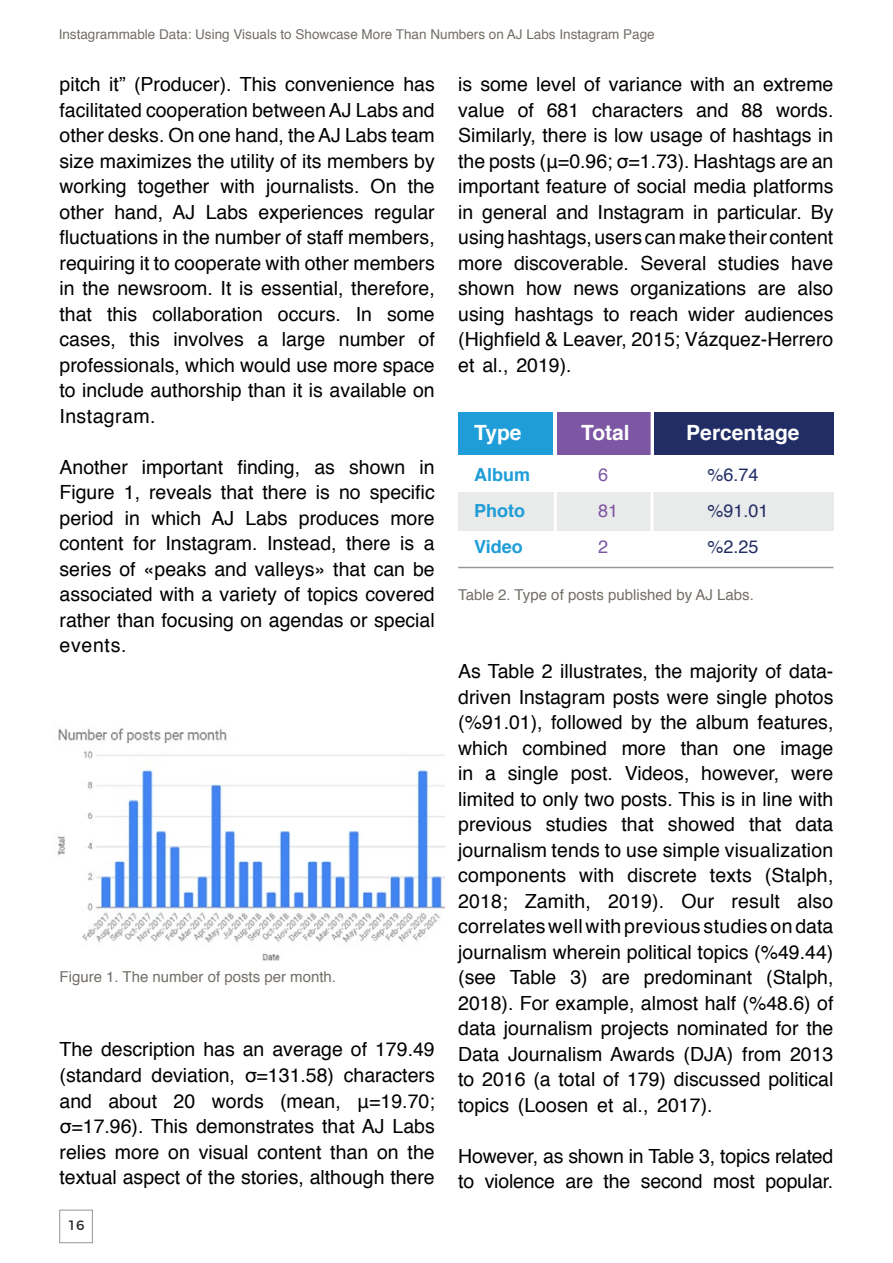
<style>
.page{position:relative;width:893px;height:1263px;background:#fff}
.page>*{position:absolute;margin:0;border:0;box-sizing:border-box;transform-origin:0 0}
.t1{font:700 21px "Helvetica";color:#fff}
.t2{font:19.5px/25.5px "Helvetica";color:#000;text-align:justify}
.t3{font:18px/36px "Helvetica";color:#222d65}
.t4{font:700 18px/36px "Helvetica";color:#1e9dd8}
.t5{font:18px/36px "Helvetica";color:#7d56a4}
.t6{font:15px "Helvetica";color:#736f68}
.t7{font:13.5px "Helvetica";color:#736f68}
.t8{font:13.5px "Montserrat";color:#292829}
</style>
<div class="page">
<div style="left:60px;top:1210px;width:33px;height:33px;border:1px solid #939598"></div>
<img style="left:57px;top:728px;width:387px;height:233px">
<div style="left:458px;top:492px;width:375px;height:39px;background:#e9eaea"></div>
<div style="left:458px;top:412px;width:95px;height:43px;background:#1e9dd8"></div>
<div style="left:557px;top:412px;width:94px;height:43px;background:#7d56a4"></div>
<div style="left:654px;top:412px;width:179px;height:43px;background:#222d65"></div>
<hr style="left:554px;top:412px;width:3px;height:154px;background:#fff">
<hr style="left:651px;top:412px;width:3px;height:154px;background:#fff">
<hr style="left:458px;top:567px;width:375px;height:1px;background:#000">
<p class="t7" style="left:59px;top:24px;width:598px">Instagrammable Data: Using Visuals to Showcase More Than Numbers on AJ Labs Instagram Page</p>
<p class="t2" style="left:60px;top:72px;width:377px">pitch it” (Producer). This convenience has facilitated cooperation between AJ Labs and other desks. On one hand, the AJ Labs team size maximizes the utility of its members by working together with journalists. On the other hand, AJ Labs experiences regular fluctuations in the number of staff members, requiring it to cooperate with other members in the newsroom. It is essential, therefore, that this collaboration occurs. In some cases, this involves a large number of professionals, which would use more space to include authorship than it is available on Instagram.</p>
<p class="t2" style="left:60px;top:455px;width:377px">Another important finding, as shown in Figure 1, reveals that there is no specific period in which AJ Labs produces more content for Instagram. Instead, there is a series of «peaks and valleys» that can be associated with a variety of topics covered rather than focusing on agendas or special events.</p>
<p class="t6" style="left:60px;top:965px;width:278px">Figure 1. The number of posts per month.</p>
<p class="t2" style="left:60px;top:1037px;width:377px">The description has an average of 179.49 (standard deviation, σ=131.58) characters and about 20 words (mean, μ=19.70; σ=17.96). This demonstrates that AJ Labs relies more on visual content than on the textual aspect of the stories, although there</p>
<p class="t8" style="left:68px;top:1214px;width:18px">16</p>
<p class="t2" style="left:458px;top:72px;width:377px">is some level of variance with an extreme value of 681 characters and 88 words.<br>Similarly, there is low usage of hashtags in the posts (μ=0.96; σ=1.73). Hashtags are an important feature of social media platforms in general and Instagram in particular. By using hashtags, users can make their content more discoverable. Several studies have shown how news organizations are also using hashtags to reach wider audiences (Highfield &amp; Leaver, 2015; Vázquez-Herrero et al., 2019).</p>
<p class="t1" style="left:474px;top:416px;width:49px">Type</p>
<p class="t1" style="left:581px;top:416px;width:50px">Total</p>
<p class="t1" style="left:686px;top:416px;width:115px">Percentage</p>
<p class="t4" style="left:474px;top:457px;width:57px">Album<br>Photo<br>Video</p>
<p class="t5" style="left:598px;top:457px;width:22px">6<br>81<br>2</p>
<p class="t3" style="left:708px;top:457px;width:63px">%6.74 %91.01 %2.25</p>
<p class="t6" style="left:458px;top:583px;width:297px">Table 2. Type of posts published by AJ Labs.</p>
<p class="t2" style="left:458px;top:659px;width:377px">As Table 2 illustrates, the majority of data&shy;driven Instagram posts were single photos (%91.01), followed by the album features, which combined more than one image in a single post. Videos, however, were limited to only two posts. This is in line with previous studies that showed that data journalism tends to use simple visualization components with discrete texts (Stalph, 2018; Zamith, 2019). Our result also correlates well with previous studies on data journalism wherein political topics (%49.44) (see Table 3) are predominant (Stalph, 2018). For example, almost half (%48.6) of data journalism projects nominated for the Data Journalism Awards (DJA) from 2013 to 2016 (a total of 179) discussed political topics (Loosen et al., 2017).</p>
<p class="t2" style="left:458px;top:1144px;width:377px">However, as shown in Table 3, topics related to violence are the second most popular.</p>
</div>
